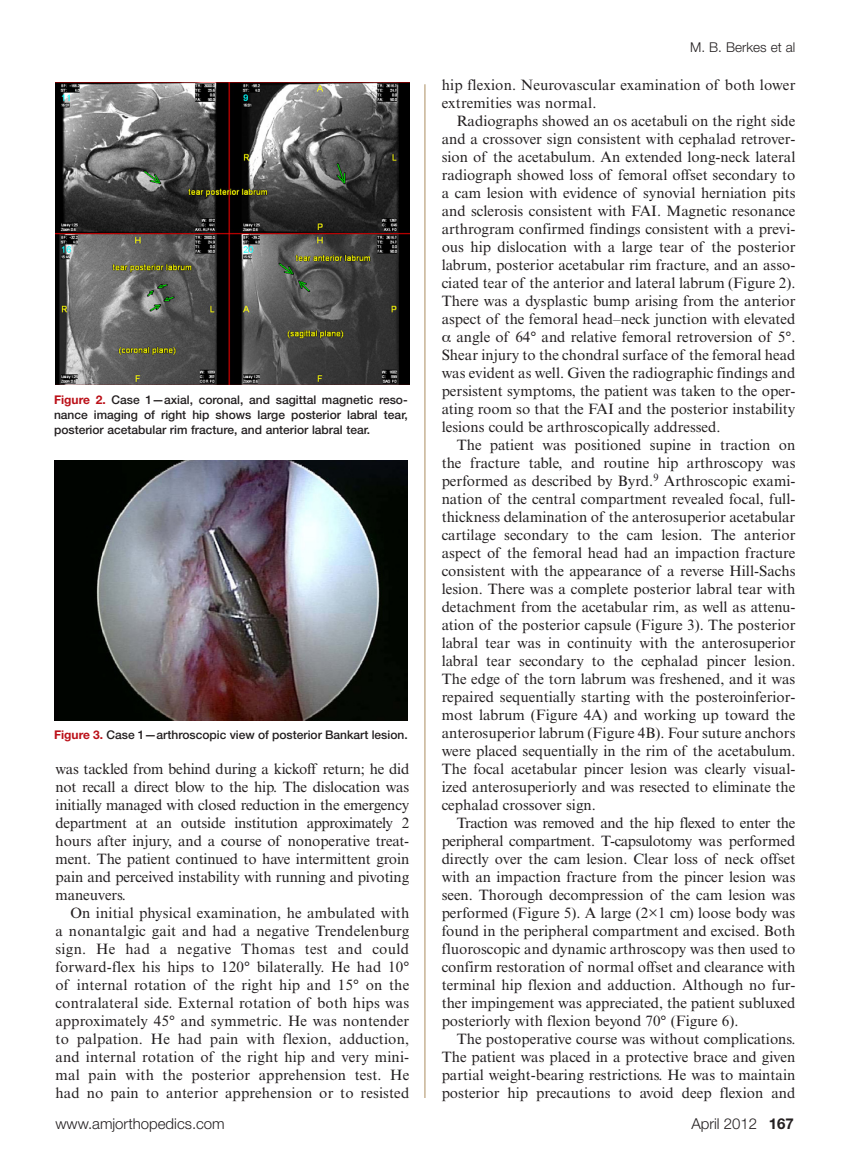
<style>
.page{position:relative;width:851px;height:1161px;background:#fff}
.page>*{position:absolute;margin:0;border:0;box-sizing:border-box;transform-origin:0 0}
.text_2{font:15px/18px "Times New Roman MT Std";color:#231f20;text-align:justify}
.text_1{font:15px/18px "Times New Roman MT Std";letter-spacing:-.01em;color:#231f20;text-align:justify}
.t1{font:300 15px "Helvetica Neue LT Std";color:#231f20}
.running_head_right{font:300 13.5px "Helvetica Neue LT Std";color:#231f20}
.t2{font:500 12px/15px "Helvetica Neue LT Std";color:#231f20;text-align:justify}
.s1{font-weight:700;color:#bb1018}
.s2{font-weight:700}
</style>
<div class="page">
<hr style="left:424px;top:84px;width:1px;height:1014px;background:#ab8d60">
<img style="left:55px;top:83px;width:354px;height:302px">
<img style="left:54px;top:461px;width:354px;height:260px">
<p class="t2" style="left:54px;top:392px;width:355px"><span class="s1">Figure 2.</span> Case 1—axial, coronal, and sagittal magnetic reso&shy;nance imaging of right hip shows large posterior labral tear, posterior acetabular rim fracture, and anterior labral tear.</p>
<p class="t2" style="left:54px;top:727px;width:355px"><span class="s1">Figure 3.</span> Case 1—arthroscopic view of posterior Bankart lesion.</p>
<p class="text_1" style="left:56px;top:760px;width:355px">was tackled from behind during a kickoff return; he did not recall a direct blow to the hip. The dislocation was initially managed with closed reduction in the emergency department at an outside institution approximately 2 hours after injury, and a course of nonoperative treat&shy;ment. The patient continued to have intermittent groin pain and perceived instability with running and pivoting maneuvers.</p>
<p class="text_2" style="left:56px;top:904px;width:355px;text-indent:15px">On initial physical examination, he ambulated with a nonantalgic gait and had a negative Trendelenburg sign. He had a negative Thomas test and could forward-flex his hips to 120° bilaterally. He had 10° of internal rotation of the right hip and 15° on the contralateral side. External rotation of both hips was approximately 45° and symmetric. He was nontender to palpation. He had pain with flexion, adduction, and internal rotation of the right hip and very mini&shy;mal pain with the posterior apprehension test. He had no pain to anterior apprehension or to resisted</p>
<p class="running_head_right" style="left:690px;top:39px;width:107px">M. B. Berkes et al</p>
<p class="text_2" style="left:441px;top:76px;width:355px">hip flexion. Neurovascular examination of both lower extremities was normal.</p>
<p class="text_2" style="left:456px;top:112px;width:340px">Radiographs showed an os acetabuli on the right side</p>
<p class="text_2" style="left:441px;top:130px;width:355px">and a crossover sign consistent with cephalad retrover-</p>
<p class="text_2" style="left:441px;top:148px;width:355px">sion of the acetabulum. An extended long-neck lateral</p>
<p class="text_2" style="left:441px;top:166px;width:355px">radiograph showed loss of femoral offset secondary to</p>
<p class="text_2" style="left:441px;top:184px;width:355px">a cam lesion with evidence of synovial herniation pits</p>
<p class="text_2" style="left:441px;top:202px;width:355px">and sclerosis consistent with FAI. Magnetic resonance</p>
<p class="text_2" style="left:441px;top:220px;width:355px">arthrogram confirmed findings consistent with a previ-</p>
<p class="text_2" style="left:441px;top:238px;width:355px">ous hip dislocation with a large tear of the posterior</p>
<p class="text_2" style="left:441px;top:256px;width:355px">labrum, posterior acetabular rim fracture, and an asso-</p>
<p class="text_2" style="left:441px;top:274px;width:355px">ciated tear of the anterior and lateral labrum (Figure 2).</p>
<p class="text_2" style="left:441px;top:292px;width:355px">There was a dysplastic bump arising from the anterior</p>
<p class="text_2" style="left:441px;top:310px;width:355px">aspect of the femoral head–neck junction with elevated</p>
<p class="text_2" style="left:456px;top:328px;width:340px">angle of 64° and relative femoral retroversion of 5°.</p>
<p class="text_2" style="left:441px;top:346px;width:355px">Shear injury to the chondral surface of the femoral head</p>
<p class="text_2" style="left:441px;top:364px;width:355px">was evident as well. Given the radiographic findings and</p>
<p class="text_2" style="left:441px;top:382px;width:355px">persistent symptoms, the patient was taken to the oper-</p>
<p class="text_2" style="left:441px;top:400px;width:355px">ating room so that the FAI and the posterior instability</p>
<p class="text_2" style="left:441px;top:418px;width:280px">lesions could be arthroscopically addressed.</p>
<p class="text_2" style="left:441px;top:436px;width:355px;text-indent:15px">The patient was positioned supine in traction on the fracture table, and routine hip arthroscopy was performed as described by Byrd.<sup>9</sup> Arthroscopic exami&shy;nation of the central compartment revealed focal, full&shy;thickness delamination of the anterosuperior acetabular cartilage secondary to the cam lesion. The anterior aspect of the femoral head had an impaction fracture consistent with the appearance of a reverse Hill-Sachs lesion. There was a complete posterior labral tear with detachment from the acetabular rim, as well as attenu&shy;ation of the posterior capsule (Figure 3). The posterior labral tear was in continuity with the anterosuperior labral tear secondary to the cephalad pincer lesion.<br>The edge of the torn labrum was freshened, and it was repaired sequentially starting with the posteroinferior&shy;most labrum (Figure 4A) and working up toward the anterosuperior labrum (Figure 4B). Four suture anchors were placed sequentially in the rim of the acetabulum.<br>The focal acetabular pincer lesion was clearly visual&shy;ized anterosuperiorly and was resected to eliminate the cephalad crossover sign.</p>
<p class="text_2" style="left:441px;top:814px;width:355px;text-indent:15px">Traction was removed and the hip flexed to enter the peripheral compartment. T-capsulotomy was performed directly over the cam lesion. Clear loss of neck offset with an impaction fracture from the pincer lesion was seen. Thorough decompression of the cam lesion was performed (Figure 5). A large (2×1 cm) loose body was found in the peripheral compartment and excised. Both fluoroscopic and dynamic arthroscopy was then used to confirm restoration of normal offset and clearance with terminal hip flexion and adduction. Although no fur&shy;ther impingement was appreciated, the patient subluxed posteriorly with flexion beyond 70° (Figure 6).</p>
<p class="text_2" style="left:441px;top:1030px;width:355px;text-indent:15px">The postoperative course was without complications.<br>The patient was placed in a protective brace and given partial weight-bearing restrictions. He was to maintain posterior hip precautions to avoid deep flexion and</p>
<p class="t1" style="left:55px;top:1114px;width:171px">www.amjorthopedics.com</p>
<p class="t1" style="left:691px;top:1114px;width:104px">April 2012 <span class="s2">167</span></p>
</div>
